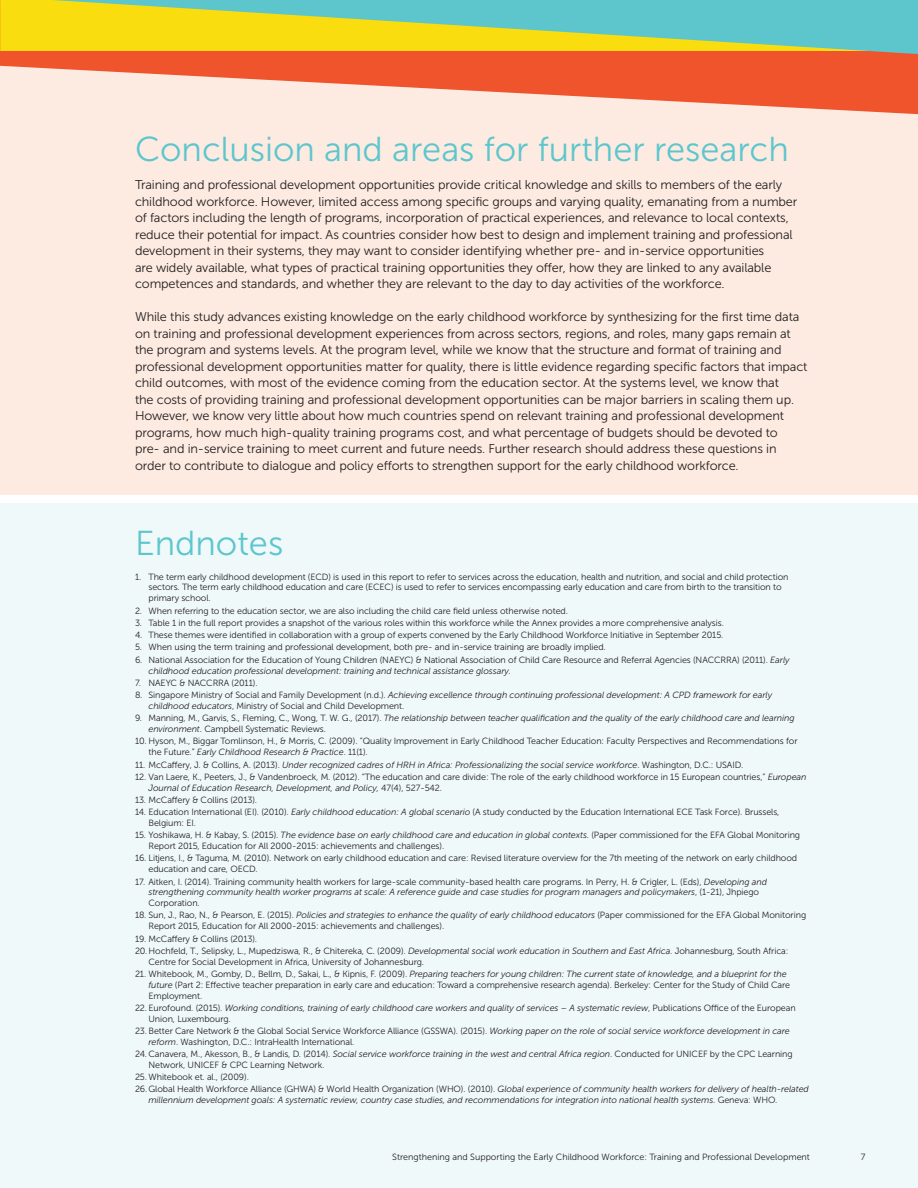
<style>
.page{position:relative;width:918px;height:1188px;background:#fff}
.page>*{position:absolute;margin:0;border:0;box-sizing:border-box;transform-origin:0 0}
.t1{font:34.5px "Museo Sans 300";color:#5dc6cd}
.t2{font:12.75px/16.5px "Museo Sans 300";letter-spacing:-.01em;color:#231f20}
.t3{font:9px/10.8px "Museo Sans 300";letter-spacing:-.01em;color:#231f20}
.t4{font:italic 9px/10.8px "Museo Sans 300";letter-spacing:-.01em;color:#231f20}
.s1{font-style:italic}
.s2{font-style:normal}
</style>
<div class="page">
<div style="left:0;top:496px;width:918px;height:692px;background:#f0f9fa"></div>
<div style="left:0;top:0;width:918px;height:496px;background:#fdebe1"></div>
<svg style="left:0;top:50px;width:918px;height:64px;fill:#f0542c"></svg>
<div style="left:0;top:0;width:918px;height:50px;background:#fadd0e"></div>
<svg style="left:52px;top:0;width:866px;height:54px"></svg>
<div style="left:0;top:496px;width:918px;height:7px;background:#fff"></div>
<h1 class="t1" style="left:135px;top:130px;width:655px">Conclusion and areas for further research</h1>
<p class="t2" style="left:135px;top:177px;width:664px">Training and professional development opportunities provide critical knowledge and skills to members of the early childhood workforce. However, limited access among specific groups and varying quality, emanating from a number of factors including the length of programs, incorporation of practical experiences, and relevance to local contexts, reduce their potential for impact. As countries consider how best to design and implement training and professional development in their systems, they may want to consider identifying whether pre- and in-service opportunities<br>are widely available, what types of practical training opportunities they offer, how they are linked to any available competences and standards, and whether they are relevant to the day to day activities of the workforce.</p>
<p class="t2" style="left:135px;top:309px;width:674px">While this study advances existing knowledge on the early childhood workforce by synthesizing for the first time data on training and professional development experiences from across sectors, regions, and roles, many gaps remain at the program and systems levels. At the program level, while we know that the structure and format of training and professional development opportunities matter for quality, there is little evidence regarding specific factors that impact child outcomes, with most of the evidence coming from the education sector. At the systems level, we know that<br>the costs of providing training and professional development opportunities can be major barriers in scaling them up.<br>However, we know very little about how much countries spend on relevant training and professional development programs, how much high-quality training programs cost, and what percentage of budgets should be devoted to<br>pre- and in-service training to meet current and future needs. Further research should address these questions in order to contribute to dialogue and policy efforts to strengthen support for the early childhood workforce.</p>
<h1 class="t1" style="left:135px;top:525px;width:150px">Endnotes</h1>
<p class="t3" style="left:148px;top:571px;width:642px;text-indent:-14px">1. The term early childhood development (ECD) is used in this report to refer to services across the education, health and nutrition, and social and child protection sectors. The term early childhood education and care (ECEC) is used to refer to services encompassing early education and care from birth to the transition to primary school.</p>
<p class="t3" style="left:135px;top:605px;width:435px">2. When referring to the education sector, we are also including the child care field unless otherwise noted.</p>
<p class="t3" style="left:135px;top:617px;width:591px">3. Table 1 in the full report provides a snapshot of the various roles within this workforce while the Annex provides a more comprehensive analysis.</p>
<p class="t3" style="left:135px;top:630px;width:590px">4. These themes were identified in collaboration with a group of experts convened by the Early Childhood Workforce Initiative in September 2015.</p>
<p class="t3" style="left:135px;top:642px;width:472px">5. When using the term training and professional development, both pre- and in-service training are broadly implied.</p>
<p class="t3" style="left:148px;top:654px;width:643px;text-indent:-14px">6. National Association for the Education of Young Children (NAEYC) &amp; National Association of Child Care Resource and Referral Agencies (NACCRRA) (2011). <span class="s1">Early childhood education professional development: training and technical assistance glossary.</span></p>
<p class="t3" style="left:135px;top:677px;width:124px">7. NAEYC &amp; NACCRRA (2011).</p>
<p class="t4" style="left:148px;top:690px;width:625px;text-indent:-14px"><span class="s2">8. Singapore Ministry of Social and Family Development (n.d.).</span> Achieving excellence through continuing professional development: A CPD framework for early childhood educators<span class="s2">, Ministry of Social and Child Development.</span></p>
<p class="t4" style="left:148px;top:713px;width:648px;text-indent:-14px"><span class="s2">9. Manning, M., Garvis, S., Fleming, C., Wong, T. W. G., (2017).</span> The relationship between teacher qualification and the quality of the early childhood care and learning environment<span class="s2">. Campbell Systematic Reviews.</span></p>
<p class="t3" style="left:148px;top:736px;width:651px;text-indent:-14px">10. Hyson, M., Biggar Tomlinson, H., &amp; Morris, C. (2009). “Quality Improvement in Early Childhood Teacher Education: Faculty Perspectives and Recommendations for the Future.” <span class="s1">Early Childhood Research &amp; Practice</span>. 11(1).</p>
<p class="t4" style="left:135px;top:759px;width:610px"><span class="s2">11. McCaffery, J. &amp; Collins, A. (2013).</span> Under recognized cadres of HRH in Africa: Professionalizing the social service workforce<span class="s2">. Washington, D.C.: USAID.</span></p>
<p class="t3" style="left:148px;top:771px;width:660px;text-indent:-14px">12. Van Laere, K., Peeters, J., &amp; Vandenbroeck, M. (2012). “The education and care divide: The role of the early childhood workforce in 15 European countries,” <span class="s1">European<br>Journal of Education Research, Development, and Policy,</span> 47(4), 527-542.</p>
<p class="t3" style="left:135px;top:794px;width:124px">13. McCaffery &amp; Collins (2013).</p>
<p class="t3" style="left:148px;top:807px;width:633px;text-indent:-14px">14. Education International (EI). (2010). <span class="s1">Early childhood education: A global scenario</span> (A study conducted by the Education International ECE Task Force). Brussels,<br>Belgium: EI.</p>
<p class="t3" style="left:148px;top:830px;width:653px;text-indent:-14px">15. Yoshikawa, H. &amp; Kabay, S. (2015). <span class="s1">The evidence base on early childhood care and education in global contexts</span>. (Paper commissioned for the EFA Global Monitoring<br>Report 2015, Education for All 2000-2015: achievements and challenges).</p>
<p class="t3" style="left:148px;top:853px;width:650px;text-indent:-14px">16. Litjens, I., &amp; Taguma, M. (2010). Network on early childhood education and care: Revised literature overview for the 7th meeting of the network on early childhood education and care, OECD.</p>
<p class="t3" style="left:148px;top:876px;width:620px;text-indent:-14px">17. Aitken, I. (2014). Training community health workers for large-scale community-based health care programs. In Perry, H. &amp; Crigler, L. (Eds), <span class="s1">Developing and strengthening community health worker programs at scale: A reference guide and case studies for program managers and policymakers</span>, (1-21), Jhpiego<br>Corporation.</p>
<p class="t3" style="left:148px;top:910px;width:659px;text-indent:-14px">18. Sun, J., Rao, N., &amp; Pearson, E. (2015). <span class="s1">Policies and strategies to enhance the quality of early childhood educators</span> (Paper commissioned for the EFA Global Monitoring<br>Report 2015, Education for All 2000-2015: achievements and challenges).</p>
<p class="t3" style="left:135px;top:932px;width:655px;line-height:12.3px">19. McCaffery &amp; Collins (2013).<br>20.Hochfeld, T., Selipsky, L., Mupedziswa, R., &amp; Chitereka, C. (2009). <span class="s1">Developmental social work education in Southern and East Africa</span>. Johannesburg, South Africa:</p>
<p class="t3" style="left:148px;top:956px;width:277px">Centre for Social Development in Africa, University of Johannesburg.</p>
<p class="t3" style="left:148px;top:969px;width:643px;text-indent:-14px">21. Whitebook, M., Gomby, D., Bellm, D., Sakai, L., &amp; Kipnis, F. (2009). <span class="s1">Preparing teachers for young children: The current state of knowledge, and a blueprint for the future</span> (Part 2: Effective teacher preparation in early care and education: Toward a comprehensive research agenda). Berkeley: Center for the Study of Child Care<br>Employment.</p>
<p class="t4" style="left:148px;top:1002px;width:649px;text-indent:-14px"><span class="s2">22. Eurofound. (2015).</span> Working conditions, training of early childhood care workers and quality of services – A systematic review<span class="s2">, Publications Office of the European<br>Union, Luxembourg.</span></p>
<p class="t3" style="left:148px;top:1026px;width:643px;text-indent:-14px">23. Better Care Network &amp; the Global Social Service Workforce Alliance (GSSWA). (2015). <span class="s1">Working paper on the role of social service workforce development in care reform</span>. Washington, D.C.: IntraHealth International.</p>
<p class="t3" style="left:148px;top:1049px;width:646px;text-indent:-14px">24. Canavera, M., Akesson, B., &amp; Landis, D. (2014). <span class="s1">Social service workforce training in the west and central Africa region</span>. Conducted for UNICEF by the CPC Learning<br>Network, UNICEF &amp; CPC Learning Network.</p>
<p class="t3" style="left:135px;top:1071px;width:675px;line-height:12.3px">25. Whitebook et. al., (2009).<br>26.Global Health Workforce Alliance (GHWA) &amp; World Health Organization (WHO). (2010). <span class="s1">Global experience of community health workers for delivery of health-related</span></p>
<p class="t4" style="left:148px;top:1095px;width:630px">millennium development goals: A systematic review, country case studies, and recommendations for integration into national health systems<span class="s2">. Geneva: WHO.</span></p>
<p class="t3" style="left:392px;top:1151px;width:419px">Strengthening and Supporting the Early Childhood Workforce: Training and Professional Development</p>
<p class="t3" style="left:861px;top:1151px;width:6px">7</p>
</div>
